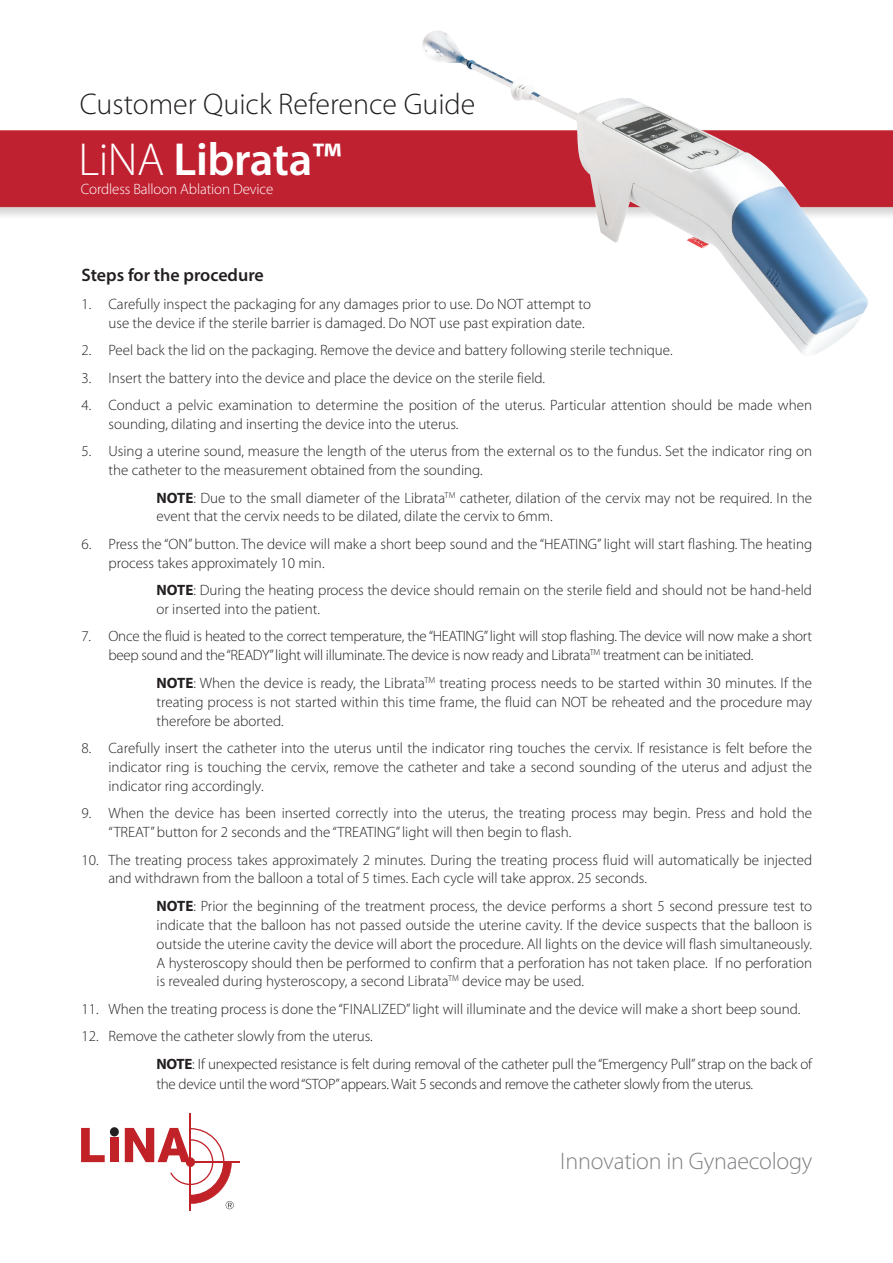
<style>
.page{position:relative;width:893px;height:1263px;background:#fff}
.page>*{position:absolute;margin:0;border:0;box-sizing:border-box;transform-origin:0 0}
.t1{font:600 46.5px "Myriad Pro";letter-spacing:-.01em;color:#fff}
.t2{font:300 30px "Myriad Pro";color:#231f20}
.t3{font:300 24px "Myriad Pro";letter-spacing:-.01em;color:#808285}
.t4{font:600 18px "Myriad Pro";color:#231f20}
.t5{font:300 15px/18.9px "Myriad Pro";color:#231f20}
.t6{font:300 15px/18.9px "Myriad Pro";letter-spacing:-.02em;color:#231f20}
.t7{font:300 15px "Myriad Pro";letter-spacing:-.01em;color:#fff}
.s1{font-weight:300}
.s2{font-weight:700}
</style>
<div class="page">
<div style="left:0;top:129px;width:893px;height:92px;background:#231f20;opacity:.2"></div>
<div style="left:0;top:130px;width:893px;height:77px;background:#c02131"></div>
<hr style="left:190px;top:1113px;width:1px;height:98px;background:#c02228">
<div style="left:110px;top:1127px;width:9px;height:9px;background:#231f20;border-radius:50%"></div>
<svg style="left:81px;top:1128px;width:24px;height:34px"></svg>
<div style="left:110px;top:1138px;width:9px;height:24px;background:#c02228"></div>
<hr style="left:193px;top:1161px;width:46px;height:2px;background:#c02228">
<svg style="left:125px;top:1128px;width:109px;height:81px"></svg>
<img style="left:420px;top:31px;width:450px;height:324px">
<h2 class="t2" style="left:80px;top:86px;width:397px">Customer Quick Reference Guide</h2>
<h1 class="t1" style="left:78px;top:129px;width:265px"><span class="s1">LiNA</span> Librata™</h1>
<p class="t7" style="left:81px;top:180px;width:194px">Cordless Balloon Ablation Device</p>
<p class="t4" style="left:81px;top:264px;width:184px">Steps for the procedure</p>
<p class="t5" style="left:108px;top:294px;width:484px;text-indent:-27px">1. Carefully inspect the packaging for any damages prior to use. Do NOT attempt to use the device if the sterile barrier is damaged. Do NOT use past expiration date.</p>
<p class="t5" style="left:81px;top:340px;width:593px">2. Peel back the lid on the packaging. Remove the device and battery following sterile technique.</p>
<p class="t5" style="left:81px;top:368px;width:465px">3. Insert the battery into the device and place the device on the sterile field.</p>
<p class="t5" style="left:108px;top:395px;width:705px;text-indent:-27px">4. Conduct a pelvic examination to determine the position of the uterus. Particular attention should be made when sounding, dilating and inserting the device into the uterus.</p>
<p class="t5" style="left:108px;top:442px;width:705px;text-indent:-27px">5. Using a uterine sound, measure the length of the uterus from the external os to the fundus. Set the indicator ring on the catheter to the measurement obtained from the sounding.</p>
<p class="t5" style="left:157px;top:488px;width:657px"><span class="s2">NOTE</span>: Due to the small diameter of the Librata<sup>TM</sup> catheter, dilation of the cervix may not be required. In the event that the cervix needs to be dilated, dilate the cervix to 6mm.</p>
<p class="t5" style="left:108px;top:534px;width:705px;text-indent:-27px">6. Press the “ON” button. The device will make a short beep sound and the “HEATING” light will start flashing. The heating process takes approximately 10 min.</p>
<p class="t5" style="left:157px;top:581px;width:657px"><span class="s2">NOTE</span>: During the heating process the device should remain on the sterile field and should not be hand-held or inserted into the patient.</p>
<p class="t6" style="left:108px;top:627px;width:705px;text-indent:-27px">7. Once the fluid is heated to the correct temperature, the “HEATING” light will stop flashing. The device will now make a short beep sound and the “READY” light will illuminate. The device is now ready and Librata<sup>TM</sup> treatment can be initiated.</p>
<p class="t5" style="left:157px;top:673px;width:657px;text-align:justify"><span class="s2">NOTE</span>: When the device is ready, the Librata<sup>TM</sup> treating process needs to be started within 30 minutes. If the treating process is not started within this time frame, the fluid can NOT be reheated and the procedure may therefore be aborted.</p>
<p class="t5" style="left:108px;top:738px;width:705px;text-align:justify;text-indent:-27px">8. Carefully insert the catheter into the uterus until the indicator ring touches the cervix. If resistance is felt before the indicator ring is touching the cervix, remove the catheter and take a second sounding of the uterus and adjust the indicator ring accordingly.</p>
<p class="t5" style="left:108px;top:804px;width:705px;text-indent:-27px">9. When the device has been inserted correctly into the uterus, the treating process may begin. Press and hold the “TREAT” button for 2 seconds and the “TREATING” light will then begin to flash.</p>
<p class="t5" style="left:108px;top:850px;width:705px;text-indent:-27px">10. The treating process takes approximately 2 minutes. During the treating process fluid will automatically be injected and withdrawn from the balloon a total of 5 times. Each cycle will take approx. 25 seconds.</p>
<p class="t5" style="left:157px;top:896px;width:657px;text-align:justify"><span class="s2">NOTE</span>: Prior the beginning of the treatment process, the device performs a short 5 second pressure test to indicate that the balloon has not passed outside the uterine cavity. If the device suspects that the balloon is outside the uterine cavity the device will abort the procedure. All lights on the device will flash simultaneously.<br>A hysteroscopy should then be performed to confirm that a perforation has not taken place. If no perforation is revealed during hysteroscopy, a second Librata<sup>TM</sup> device may be used.</p>
<p class="t5" style="left:81px;top:999px;width:720px">11. When the treating process is done the “FINALIZED” light will illuminate and the device will make a short beep sound.</p>
<p class="t6" style="left:157px;top:1022px;width:657px;line-height:27.5px;text-indent:-75px">12. Remove the catheter slowly from the uterus.<br><span class="s2">NOTE</span>: If unexpected resistance is felt during removal of the catheter pull the “Emergency Pull” strap on the back of</p>
<p class="t6" style="left:157px;top:1075px;width:598px">the device until the word “STOP” appears. Wait 5 seconds and remove the catheter slowly from the uterus.</p>
<h3 class="t3" style="left:560px;top:1146px;width:254px">Innovation in Gynaecology</h3>
</div>
